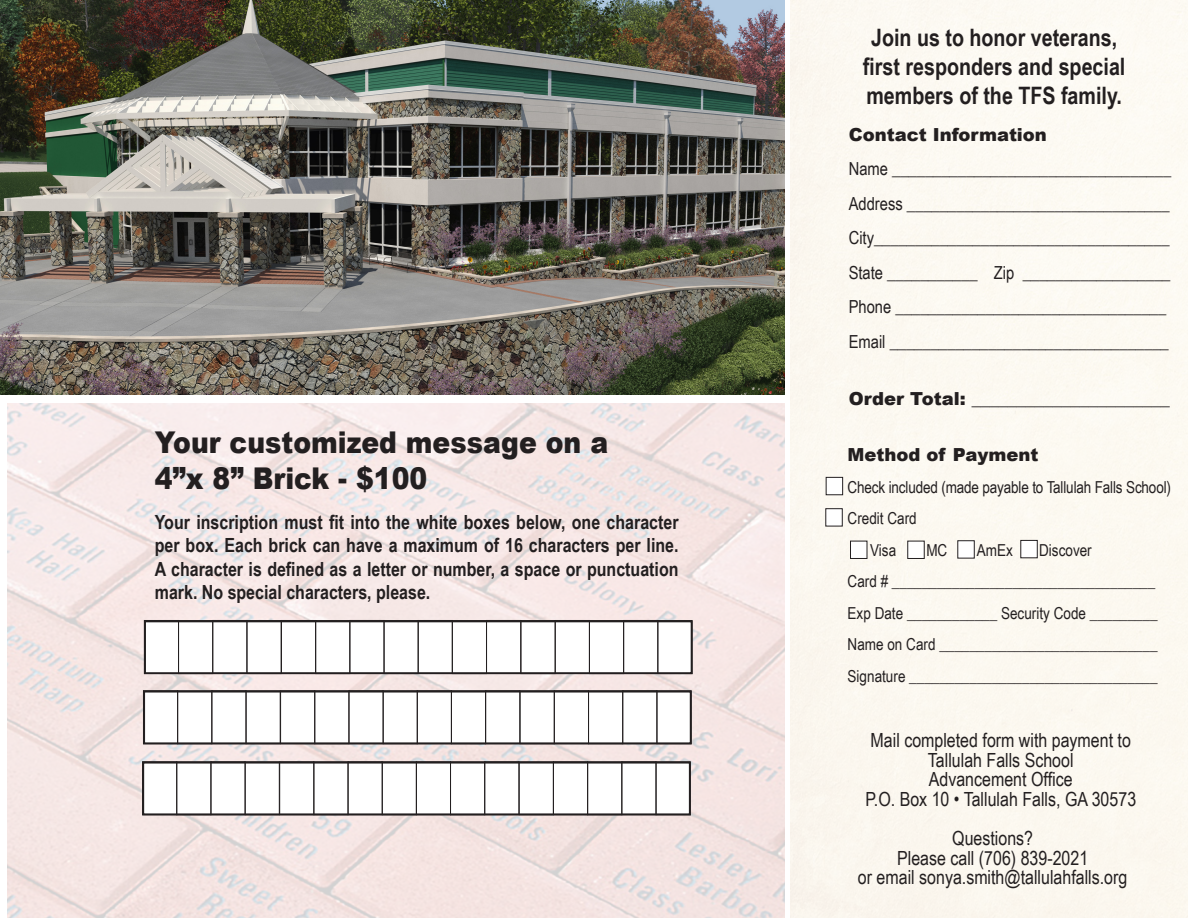
<style>
.page{position:relative;width:1188px;height:918px;background:#fff}
.page>*{position:absolute;margin:0;border:0;box-sizing:border-box;transform-origin:0 0}
.t1{font:900 30px "Arial";color:#231f20;scale:.89 1}
.t2{font:700 24px/28.8px "Arial Narrow";color:#231f20}
.t3{font:700 19.5px/23.4px "Arial Narrow";color:#231f20;text-align:justify}
.t4{font:19.5px "Arial Narrow";color:#231f20}
.t5{font:18px "Arial Narrow";color:#231f20}
.t6{font:900 18px "Arial";color:#231f20}
.t7{font:16.5px "Arial Narrow";color:#231f20}
</style>
<div class="page">
<div style="left:791px;top:0;width:397px;height:918px;background:#fcf9f1"></div>
<img style="left:8px;top:403px;width:777px;height:515px">
<div style="left:145px;top:621px;width:547px;height:52px;background:#fff"></div>
<div style="left:144px;top:620px;width:35px;height:54px;border:1px solid #231f20"></div>
<div style="left:178px;top:620px;width:35px;height:54px;border:1px solid #231f20"></div>
<div style="left:212px;top:620px;width:35px;height:54px;border:1px solid #231f20"></div>
<div style="left:247px;top:620px;width:34px;height:54px;border:1px solid #231f20"></div>
<div style="left:281px;top:620px;width:35px;height:54px;border:1px solid #231f20"></div>
<div style="left:315px;top:620px;width:35px;height:54px;border:1px solid #231f20"></div>
<div style="left:350px;top:620px;width:34px;height:54px;border:1px solid #231f20"></div>
<div style="left:384px;top:620px;width:35px;height:54px;border:1px solid #231f20"></div>
<div style="left:418px;top:620px;width:35px;height:54px;border:1px solid #231f20"></div>
<div style="left:452px;top:620px;width:35px;height:54px;border:1px solid #231f20"></div>
<div style="left:486px;top:620px;width:35px;height:54px;border:1px solid #231f20"></div>
<div style="left:555px;top:620px;width:35px;height:54px;border:1px solid #231f20"></div>
<div style="left:589px;top:620px;width:35px;height:54px;border:1px solid #231f20"></div>
<div style="left:623px;top:620px;width:35px;height:54px;border:1px solid #231f20"></div>
<div style="left:657px;top:620px;width:35px;height:54px;border:1px solid #231f20"></div>
<div style="left:521px;top:620px;width:35px;height:54px;border:1px solid #231f20"></div>
<div style="left:144px;top:692px;width:547px;height:51px;background:#fff"></div>
<div style="left:143px;top:690px;width:35px;height:54px;border:1px solid #231f20"></div>
<div style="left:177px;top:690px;width:35px;height:54px;border:1px solid #231f20"></div>
<div style="left:212px;top:690px;width:34px;height:54px;border:1px solid #231f20"></div>
<div style="left:246px;top:690px;width:35px;height:54px;border:1px solid #231f20"></div>
<div style="left:280px;top:690px;width:35px;height:54px;border:1px solid #231f20"></div>
<div style="left:314px;top:690px;width:35px;height:54px;border:1px solid #231f20"></div>
<div style="left:349px;top:690px;width:35px;height:54px;border:1px solid #231f20"></div>
<div style="left:383px;top:690px;width:35px;height:54px;border:1px solid #231f20"></div>
<div style="left:417px;top:690px;width:35px;height:54px;border:1px solid #231f20"></div>
<div style="left:451px;top:690px;width:35px;height:54px;border:1px solid #231f20"></div>
<div style="left:485px;top:690px;width:35px;height:54px;border:1px solid #231f20"></div>
<div style="left:554px;top:690px;width:35px;height:54px;border:1px solid #231f20"></div>
<div style="left:588px;top:690px;width:35px;height:54px;border:1px solid #231f20"></div>
<div style="left:622px;top:690px;width:35px;height:54px;border:1px solid #231f20"></div>
<div style="left:657px;top:690px;width:34px;height:54px;border:1px solid #231f20"></div>
<div style="left:520px;top:690px;width:35px;height:54px;border:1px solid #231f20"></div>
<div style="left:143px;top:763px;width:547px;height:51px;background:#fff"></div>
<div style="left:142px;top:761px;width:35px;height:54px;border:1px solid #231f20"></div>
<div style="left:176px;top:761px;width:35px;height:54px;border:1px solid #231f20"></div>
<div style="left:211px;top:761px;width:34px;height:54px;border:1px solid #231f20"></div>
<div style="left:245px;top:761px;width:35px;height:54px;border:1px solid #231f20"></div>
<div style="left:279px;top:761px;width:35px;height:54px;border:1px solid #231f20"></div>
<div style="left:314px;top:761px;width:34px;height:54px;border:1px solid #231f20"></div>
<div style="left:348px;top:761px;width:35px;height:54px;border:1px solid #231f20"></div>
<div style="left:382px;top:761px;width:35px;height:54px;border:1px solid #231f20"></div>
<div style="left:416px;top:761px;width:35px;height:54px;border:1px solid #231f20"></div>
<div style="left:450px;top:761px;width:35px;height:54px;border:1px solid #231f20"></div>
<div style="left:484px;top:761px;width:35px;height:54px;border:1px solid #231f20"></div>
<div style="left:553px;top:761px;width:35px;height:54px;border:1px solid #231f20"></div>
<div style="left:587px;top:761px;width:35px;height:54px;border:1px solid #231f20"></div>
<div style="left:621px;top:761px;width:35px;height:54px;border:1px solid #231f20"></div>
<div style="left:656px;top:761px;width:35px;height:54px;border:1px solid #231f20"></div>
<div style="left:519px;top:761px;width:35px;height:54px;border:1px solid #231f20"></div>
<img style="left:0;top:0;width:785px;height:394px">
<div style="left:826px;top:477px;width:17px;height:18px;background:#fff"></div>
<div style="left:826px;top:477px;width:17px;height:18px;border:1px solid #231f20"></div>
<div style="left:826px;top:509px;width:16px;height:17px;background:#fff"></div>
<div style="left:851px;top:541px;width:16px;height:17px;background:#fff"></div>
<div style="left:850px;top:541px;width:17px;height:18px;border:1px solid #231f20"></div>
<div style="left:908px;top:541px;width:16px;height:17px;background:#fff"></div>
<div style="left:958px;top:541px;width:16px;height:17px;background:#fff"></div>
<div style="left:1021px;top:540px;width:16px;height:18px;background:#fff"></div>
<p class="t1" style="left:155px;top:421px;width:511px">Your customized message on a</p>
<p class="t1" style="left:155px;top:457px;width:308px">4”x 8” Brick - $100</p>
<p class="t3" style="left:155px;top:509px;width:525px">Your inscription must fit into the white boxes below, one character per box. Each brick can have a maximum of 16 characters per line.<br>A character is defined as a letter or number, a space or punctuation mark. No special characters, please.</p>
<p class="t2" style="left:871px;top:22px;width:248px">Join us to honor veterans,</p>
<p class="t2" style="left:863px;top:51px;width:264px">first responders and special members of the TFS family.</p>
<p class="t6" style="left:849px;top:121px;width:200px">Contact Information</p>
<p class="t5" style="left:849px;top:156px;width:324px">Name __________________________________</p>
<p class="t5" style="left:849px;top:190px;width:322px">Address ________________________________</p>
<p class="t5" style="left:849px;top:225px;width:322px">City____________________________________</p>
<p class="t5" style="left:849px;top:259px;width:323px">State ___________ Zip __________________</p>
<p class="t5" style="left:849px;top:294px;width:319px">Phone _________________________________</p>
<p class="t5" style="left:849px;top:328px;width:322px">Email __________________________________</p>
<p class="t6" style="left:849px;top:385px;width:323px">Order Total: ______________________</p>
<p class="t6" style="left:848px;top:442px;width:192px">Method of Payment</p>
<p class="t7" style="left:848px;top:475px;width:325px">Check included (made payable to Tallulah Falls School)</p>
<p class="t7" style="left:848px;top:506px;width:71px">Credit Card</p>
<p class="t7" style="left:870px;top:538px;width:28px">Visa</p>
<p class="t7" style="left:926px;top:538px;width:23px">MC</p>
<p class="t7" style="left:977px;top:538px;width:38px">AmEx</p>
<p class="t7" style="left:1039px;top:538px;width:54px">Discover</p>
<p class="t7" style="left:848px;top:569px;width:309px">Card # ___________________________________</p>
<p class="t7" style="left:848px;top:601px;width:311px">Exp Date ____________ Security Code _________</p>
<p class="t7" style="left:848px;top:632px;width:311px">Name on Card _____________________________</p>
<p class="t7" style="left:848px;top:664px;width:311px">Signature _________________________________</p>
<p class="t4" style="left:871px;top:726px;width:262px">Mail completed form with payment to</p>
<p class="t4" style="left:928px;top:745px;width:147px">Tallulah Falls School</p>
<p class="t4" style="left:929px;top:765px;width:145px">Advancement Office</p>
<p class="t4" style="left:865px;top:784px;width:272px">P.O. Box 10 • Tallulah Falls, GA 30573</p>
<p class="t4" style="left:952px;top:824px;width:82px">Questions?</p>
<p class="t4" style="left:897px;top:843px;width:193px">Please call (706) 839-2021</p>
<p class="t4" style="left:858px;top:863px;width:271px">or email sonya.smith@tallulahfalls.org</p>
</div>
